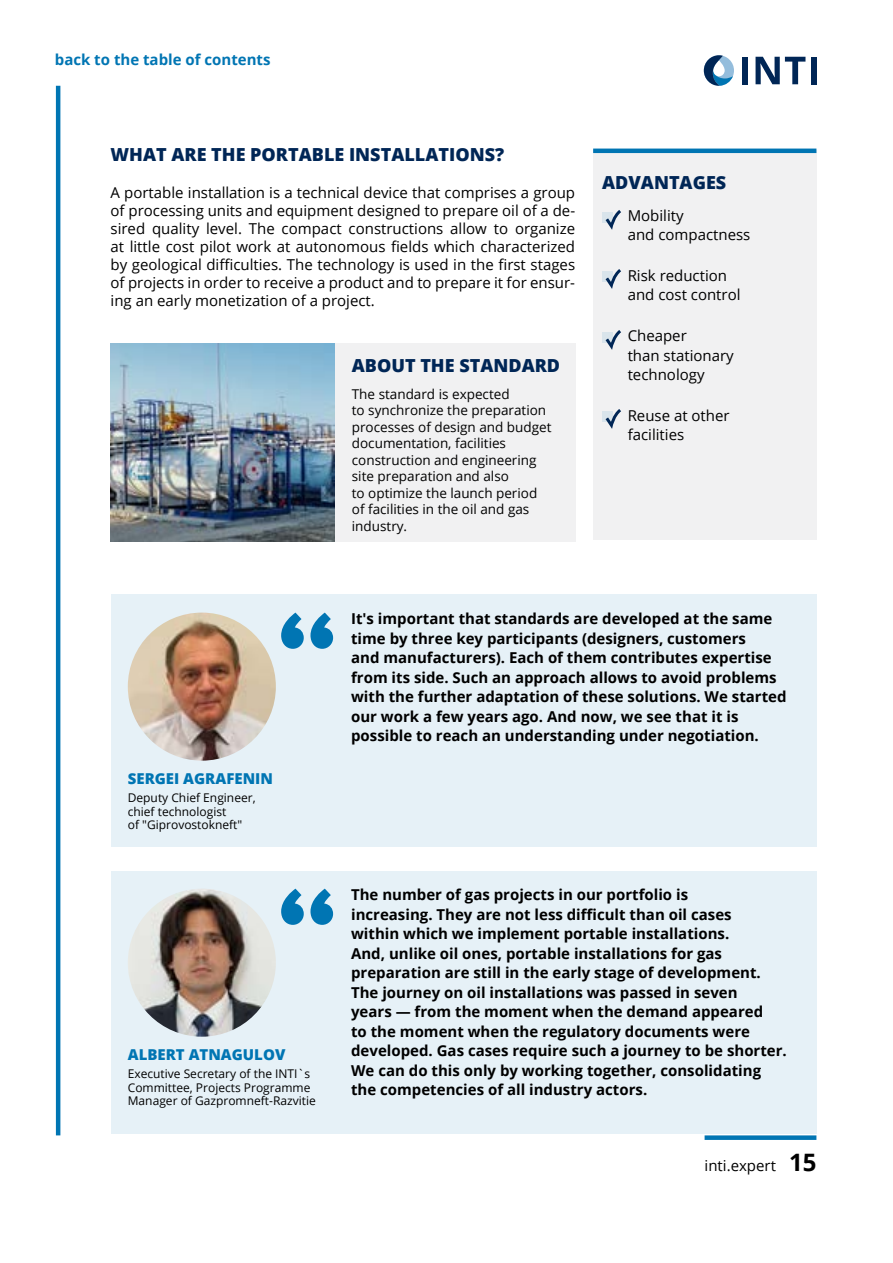
<style>
.page{position:relative;width:893px;height:1263px;background:#fff}
.page>*{position:absolute;margin:0;border:0;box-sizing:border-box;transform-origin:0 0}
.t1{font:800 18px "Open Sans";color:#002656}
.t2{font:700 15px/19.5px "Open Sans";color:#000}
.t3{font:15px/18px "Open Sans";color:#000}
.t4{font:800 15px "Open Sans";color:#0075b3}
.t5{font:700 15px "Open Sans";color:#0075b3}
.t6{font:13.5px/16.5px "Open Sans";color:#000}
.t7{font:12px/13.5px "Open Sans";color:#000}
.s1{font-weight:700;font-size:24px}
</style>
<div class="page">
<hr style="left:56px;top:86px;width:4px;height:1049px;background:#0075b3">
<div style="left:705px;top:1135px;width:111px;height:5px;background:#0075b3"></div>
<svg style="left:704px;top:55px;width:30px;height:31px"></svg>
<div style="left:742px;top:57px;width:6px;height:27px;background:#002656"></div>
<svg style="left:755px;top:57px;width:50px;height:27px"></svg>
<div style="left:811px;top:57px;width:5px;height:27px;background:#002656"></div>
<div style="left:111px;top:594px;width:705px;height:252px;background:#e6f1f7"></div>
<div style="left:111px;top:872px;width:705px;height:262px;background:#e6f1f7"></div>
<img style="left:128px;top:613px;width:148px;height:148px;border-radius:74px">
<img style="left:128px;top:889px;width:148px;height:148px;border-radius:74px">
<svg style="left:281px;top:613px;width:52px;height:36px"></svg>
<svg style="left:281px;top:889px;width:52px;height:36px"></svg>
<div style="left:333px;top:343px;width:242px;height:198px;background:#f1f1f2"></div>
<div style="left:593px;top:151px;width:223px;height:389px;background:#f1f1f2"></div>
<hr style="left:593px;top:149px;width:223px;height:4px;background:#0075b3">
<img style="left:111px;top:343px;width:223px;height:198px">
<div style="left:602px;top:212px;width:11px;height:11px;background:#d9e4eb"></div>
<svg style="left:605px;top:210px;width:16px;height:20px"></svg>
<div style="left:602px;top:271px;width:11px;height:11px;background:#d9e4eb"></div>
<svg style="left:605px;top:269px;width:16px;height:20px"></svg>
<div style="left:602px;top:332px;width:11px;height:11px;background:#d9e4eb"></div>
<svg style="left:605px;top:330px;width:16px;height:20px"></svg>
<div style="left:602px;top:411px;width:11px;height:11px;background:#d9e4eb"></div>
<svg style="left:605px;top:409px;width:16px;height:20px"></svg>
<p class="t5" style="left:55px;top:49px;width:217px">back to the table of contents</p>
<p class="t1" style="left:111px;top:141px;width:395px">WHAT ARE THE PORTABLE INSTALLATIONS?</p>
<p class="t3" style="left:111px;top:183px;width:466px;text-align:justify">A portable installation is a technical device that comprises a group of processing units and equipment designed to prepare oil of a de&shy;sired quality level. The compact constructions allow to organize at little cost pilot work at autonomous fields which characterized by geological difficulties. The technology is used in the first stages of projects in order to receive a product and to prepare it for ensur&shy;ing an early monetization of a project.</p>
<p class="t1" style="left:352px;top:352px;width:210px">ABOUT THE STANDARD</p>
<p class="t6" style="left:352px;top:385px;width:201px">The standard is expected<br>to synchronize the preparation processes of design and budget documentation, facilities construction and engineering site preparation and also<br>to optimize the launch period of facilities in the oil and gas industry.</p>
<p class="t1" style="left:602px;top:169px;width:126px">ADVANTAGES</p>
<p class="t3" style="left:628px;top:205px;width:124px;line-height:19.5px">Mobility<br>and compactness</p>
<p class="t3" style="left:628px;top:265px;width:114px;line-height:19.5px">Risk reduction and cost control</p>
<p class="t3" style="left:628px;top:326px;width:108px;line-height:19.5px">Cheaper<br>than stationary technology</p>
<p class="t3" style="left:628px;top:405px;width:103px;line-height:19.5px">Reuse at other facilities</p>
<p class="t4" style="left:128px;top:767px;width:147px">SERGEI AGRAFENIN</p>
<p class="t7" style="left:128px;top:791px;width:129px">Deputy Chief Engineer, chief technologist<br>of "Giprovostokneft"</p>
<p class="t4" style="left:128px;top:1043px;width:159px">ALBERT ATNAGULOV</p>
<p class="t7" style="left:128px;top:1067px;width:190px">Executive Secretary of the INTI`s<br>Committee, Projects Programme<br>Manager of Gazpromneft-Razvitie</p>
<p class="t2" style="left:351px;top:608px;width:437px">It's important that standards are developed at the same time by three key participants (designers, customers<br>and manufacturers). Each of them contributes expertise from its side. Such an approach allows to avoid problems with the further adaptation of these solutions. We started our work a few years ago. And now, we see that it is possible to reach an understanding under negotiation.</p>
<p class="t2" style="left:351px;top:884px;width:437px">The number of gas projects in our portfolio is<br>increasing. They are not less difficult than oil cases<br>within which we implement portable installations.<br>And, unlike oil ones, portable installations for gas preparation are still in the early stage of development.<br>The journey on oil installations was passed in seven<br>years — from the moment when the demand appeared<br>to the moment when the regulatory documents were developed. Gas cases require such a journey to be shorter.<br>We can do this only by working together, consolidating the competencies of all industry actors.</p>
<p class="t3" style="left:705px;top:1156px;width:113px">inti.expert <span class="s1">15</span></p>
</div>
